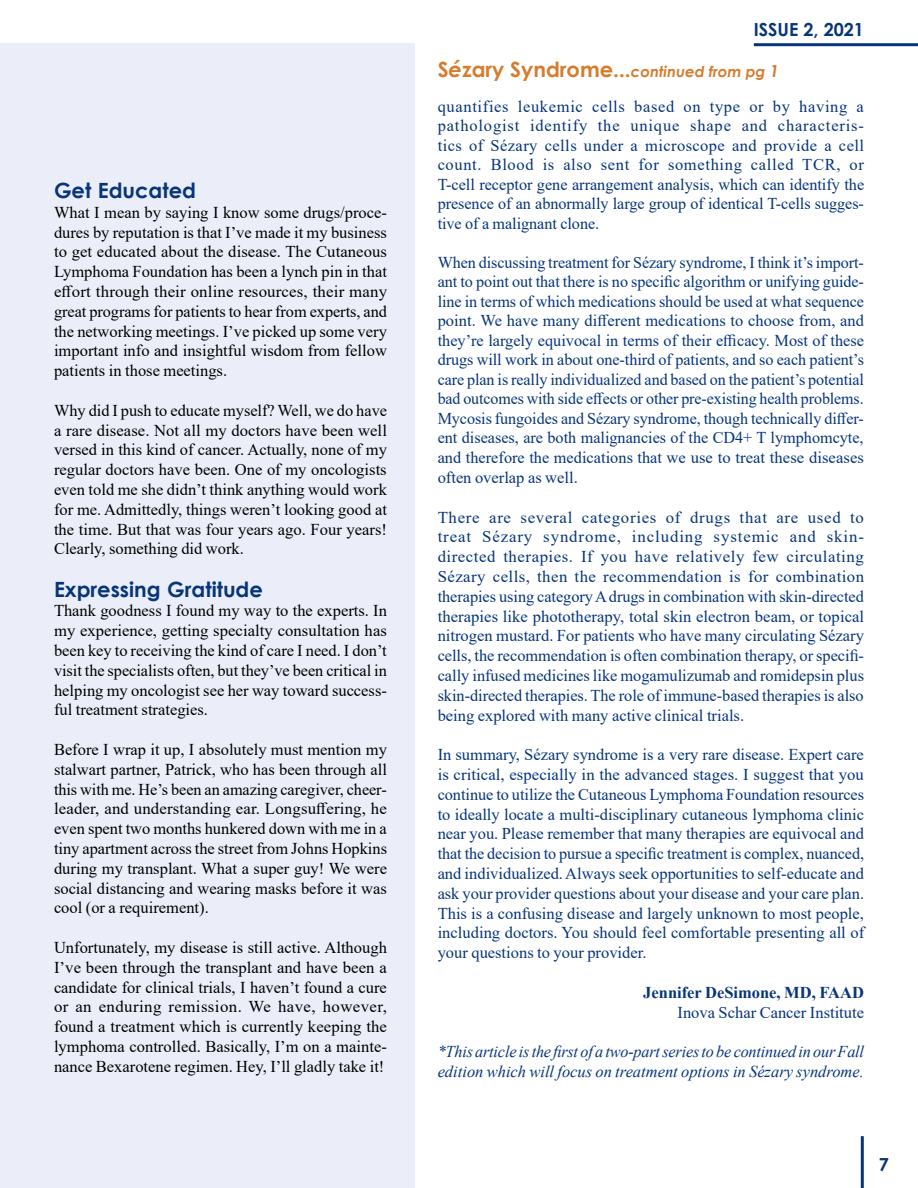
<style>
.page{position:relative;width:918px;height:1188px;background:#fff}
.page>*{position:absolute;margin:0;border:0;box-sizing:border-box;transform-origin:0 0}
.t1{font:700 21px "Century Gothic";color:#d57c2e}
.t2{font:700 21px "Century Gothic";color:#06357a}
.t3{font:700 18px "Century Gothic";color:#06357a}
.t4{font:16.5px/19.8px "Times New Roman";color:#06357a;text-align:justify}
.t5{font:16.5px/19.8px "Times New Roman";color:#000;text-align:justify}
.t6{font:italic 16.5px/19.8px "Times New Roman";letter-spacing:-.005em;color:#06357a}
.t7{font:700 16.5px "Times New Roman";color:#06357a}
.s1{font-style:italic}
.s2{font-style:italic;font-size:15px}
.s3{font-style:italic;font-size:16.5px}
</style>
<div class="page">
<hr style="left:754px;top:43px;width:164px;height:3px;background:#06357a">
<hr style="left:861px;top:1136px;width:3px;height:52px;background:#06357a">
<div style="left:0;top:44px;width:415px;height:1144px;background:#ebeef8"></div>
<p class="t2" style="left:54px;top:174px;width:144px">Get Educated</p>
<p class="t5" style="left:54px;top:202px;width:335px">What I mean by saying I know some drugs/proce&shy;dures by reputation is that I’ve made it my business to get educated about the disease. The Cutaneous Lymphoma Foundation has been a lynch pin in that effort through their online resources, their many great programs for patients to hear from experts, and the networking meetings. I’ve picked up some very important info and insightful wisdom from fellow patients in those meetings.</p>
<p class="t5" style="left:54px;top:400px;width:335px">Why did I push to educate myself? Well, we do have a rare disease. Not all my doctors have been well versed in this kind of cancer. Actually, none of my regular doctors have been. One of my oncologists even told me she didn’t think anything would work for me. Admittedly, things weren’t looking good at the time. But that was four years ago. Four years!<br>Clearly, something did work.</p>
<p class="t2" style="left:54px;top:573px;width:210px">Expressing Gratitude</p>
<p class="t5" style="left:54px;top:601px;width:334px">Thank goodness I found my way to the experts. In my experience, getting specialty consultation has been key to receiving the kind of care I need. I don’t visit the specialists often, but they’ve been critical in helping my oncologist see her way toward success&shy;ful treatment strategies.</p>
<p class="t5" style="left:54px;top:739px;width:335px">Before I wrap it up, I absolutely must mention my stalwart partner, Patrick, who has been through all this with me. He’s been an amazing caregiver, cheer&shy;leader, and understanding ear. Longsuffering, he even spent two months hunkered down with me in a tiny apartment across the street from Johns Hopkins during my transplant. What a super guy! We were social distancing and wearing masks before it was cool (or a requirement).</p>
<p class="t5" style="left:54px;top:937px;width:335px">Unfortunately, my disease is still active. Although I’ve been through the transplant and have been a candidate for clinical trials, I haven’t found a cure or an enduring remission. We have, however, found a treatment which is currently keeping the lymphoma controlled. Basically, I’m on a mainte&shy;nance Bexarotene regimen. Hey, I’ll gladly take it!</p>
<p class="t3" style="left:754px;top:16px;width:112px">ISSUE 2, 2021</p>
<p class="t1" style="left:438px;top:53px;width:343px">S<span class="s1">é</span>zary Syndrome...<span class="s2">continued from pg</span> <span class="s3">1</span></p>
<p class="t4" style="left:438px;top:96px;width:428px">quantifies leukemic cells based on type or by having a pathologist identify the unique shape and characteris&shy;tics of Sézary cells under a microscope and provide a cell count. Blood is also sent for something called TCR, or T-cell receptor gene arrangement analysis, which can identify the presence of an abnormally large group of identical T-cells sugges&shy;tive of a malignant clone.</p>
<p class="t4" style="left:438px;top:252px;width:428px">When discussing treatment for Sézary syndrome, I think it’s import&shy;ant to point out that there is no specific algorithm or unifying guide&shy;line in terms of which medications should be used at what sequence point. We have many different medications to choose from, and they’re largely equivocal in terms of their efficacy. Most of these drugs will work in about one-third of patients, and so each patient’s care plan is really individualized and based on the patient’s potential bad outcomes with side effects or other pre-existing health problems.<br>Mycosis fungoides and Sézary syndrome, though technically differ&shy;ent diseases, are both malignancies of the CD4+ T lymphomcyte, and therefore the medications that we use to treat these diseases often overlap as well.</p>
<p class="t4" style="left:438px;top:507px;width:428px">There are several categories of drugs that are used to treat Sézary syndrome, including systemic and skin&shy;directed therapies. If you have relatively few circulating Sézary cells, then the recommendation is for combination therapies using category A drugs in combination with skin-directed therapies like phototherapy, total skin electron beam, or topical nitrogen mustard. For patients who have many circulating Sézary cells, the recommendation is often combination therapy, or specifi&shy;cally infused medicines like mogamulizumab and romidepsin plus skin-directed therapies. The role of immune-based therapies is also being explored with many active clinical trials.</p>
<p class="t4" style="left:438px;top:744px;width:428px">In summary, Sézary syndrome is a very rare disease. Expert care is critical, especially in the advanced stages. I suggest that you continue to utilize the Cutaneous Lymphoma Foundation resources to ideally locate a multi-disciplinary cutaneous lymphoma clinic near you. Please remember that many therapies are equivocal and that the decision to pursue a specific treatment is complex, nuanced, and individualized. Always seek opportunities to self-educate and ask your provider questions about your disease and your care plan.<br>This is a confusing disease and largely unknown to most people, including doctors. You should feel comfortable presenting all of your questions to your provider.</p>
<p class="t7" style="left:643px;top:980px;width:222px">Jennifer DeSimone, MD, FAAD</p>
<p class="t4" style="left:678px;top:1002px;width:188px">Inova Schar Cancer Institute</p>
<p class="t6" style="left:438px;top:1041px;width:428px">*This article is the first of a two-part series to be continued in our Fall edition which will focus on treatment options in Sézary syndrome.</p>
<p class="t3" style="left:879px;top:1151px;width:12px">7</p>
</div>
